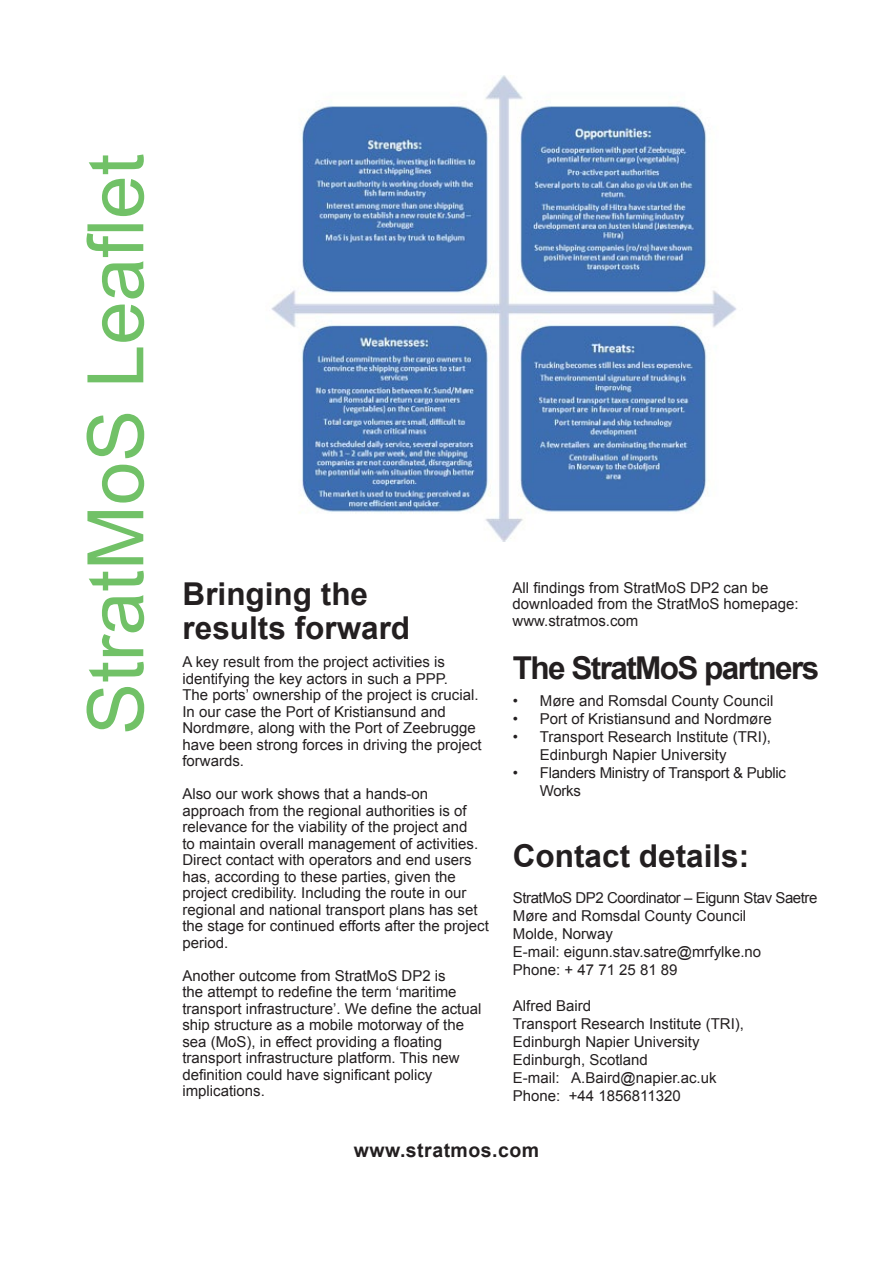
<style>
.page{position:relative;width:893px;height:1263px;background:#fff}
.page>*{position:absolute;margin:0;border:0;box-sizing:border-box;transform-origin:0 0}
.t1{font:78px "Arial";color:#71c167}
.t2{font:700 31.5px/34.5px "Arial";color:#231f20}
.t3{font:700 31.5px "Arial";letter-spacing:-.05em;color:#231f20}
.t4{font:700 19.5px "Arial";letter-spacing:.025em;color:#231f20}
.t5{font:15px/16.5px "Arial";color:#231f20}
.t6{font:15px/18px "Arial";letter-spacing:-.02em;color:#231f20}
</style>
<div class="page">
<img style="left:271px;top:76px;width:465px;height:465px">
<h1 class="t1" style="left:65px;top:735px;width:582px;rotate:-90deg">StratMoS Leaflet</h1>
<h2 class="t2" style="left:183px;top:578px;width:229px">Bringing the results forward</h2>
<p class="t5" style="left:182px;top:654px;width:301px">A key result from the project activities is identifying the key actors in such a PPP.<br>The ports’ ownership of the project is crucial.<br>In our case the Port of Kristiansund and Nordmøre, along with the Port of Zeebrugge have been strong forces in driving the project forwards.</p>
<p class="t5" style="left:182px;top:786px;width:308px">Also our work shows that a hands-on approach from the regional authorities is of relevance for the viability of the project and<br>to maintain overall management of activities.<br>Direct contact with operators and end users has, according to these parties, given the project credibility. Including the route in our regional and national transport plans has set the stage for continued efforts after the project period.</p>
<p class="t5" style="left:182px;top:967px;width:301px">Another outcome from StratMoS DP2 is<br>the attempt to redefine the term ‘maritime transport infrastructure’. We define the actual ship structure as a mobile motorway of the sea (MoS), in effect providing a floating transport infrastructure platform. This new definition could have significant policy implications.</p>
<p class="t5" style="left:513px;top:580px;width:287px">All findings from StratMoS DP2 can be downloaded from the StratMoS homepage: www.stratmos.com</p>
<h2 class="t3" style="left:513px;top:647px;width:308px">The StratMoS partners</h2>
<p class="t5" style="left:513px;top:692px;width:262px">• Møre and Romsdal County Council</p>
<p class="t5" style="left:513px;top:710px;width:260px">• Port of Kristiansund and Nordmøre</p>
<p class="t5" style="left:540px;top:728px;width:233px;line-height:18px;text-indent:-27px">• Transport Research Institute (TRI),<br>Edinburgh Napier University</p>
<p class="t6" style="left:540px;top:764px;width:248px;text-indent:-27px">• Flanders Ministry of Transport &amp; Public<br>Works</p>
<h2 class="t2" style="left:513px;top:839px;width:238px">Contact details:</h2>
<p class="t5" style="left:513px;top:889px;width:306px;line-height:18px">StratMoS DP2 Coordinator – Eigunn Stav Saetre<br>Møre and Romsdal County Council<br>Molde, Norway<br>E-mail: eigunn.stav.satre@mrfylke.no<br>Phone: + 47 71 25 81 89</p>
<p class="t5" style="left:513px;top:997px;width:233px;line-height:18px">Alfred Baird<br>Transport Research Institute (TRI),<br>Edinburgh Napier University<br>Edinburgh, Scotland<br>E-mail: A.Baird@napier.ac.uk<br>Phone: +44 1856811320</p>
<h3 class="t4" style="left:354px;top:1137px;width:187px">www.stratmos.com</h3>
</div>
